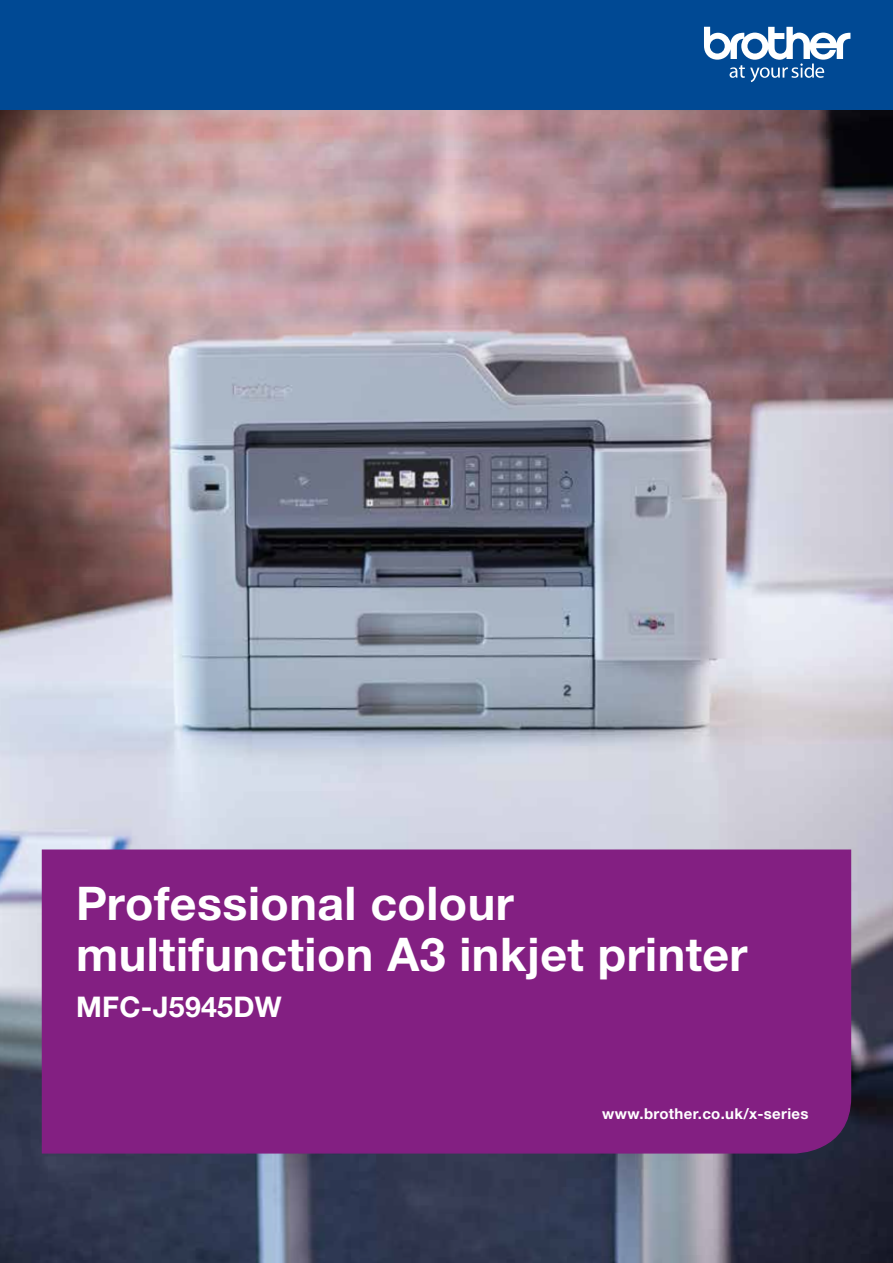
<style>
.page{position:relative;width:893px;height:1263px;background:#fff}
.page>*{position:absolute;margin:0;border:0;box-sizing:border-box;transform-origin:0 0}
.t1{font:700 46.5px/51px "Helvetica Neue LTW1 G";letter-spacing:.01em;color:#fff}
.t2{font:700 28.5px "Helvetica Neue LTW1 G";letter-spacing:.01em;color:#fff}
.t3{font:700 15px "Helvetica Neue LTW1 G";letter-spacing:.02em;color:#fff}
</style>
<div class="page">
<img style="left:0;top:110px;width:893px;height:1153px">
<div style="left:41px;top:849px;width:811px;height:305px;background:#831f82"></div>
<div style="left:0;top:0;width:893px;height:110px;background:#004994"></div>
<svg style="left:704px;top:27px;width:146px;height:55px"></svg>
<p class="t1" style="left:76px;top:877px;width:673px">Professional colour multifunction A3 inkjet printer</p>
<p class="t2" style="left:76px;top:989px;width:207px">MFC-J5945DW</p>
<p class="t3" style="left:602px;top:1105px;width:208px">www.brother.co.uk/x-series</p>
</div>
